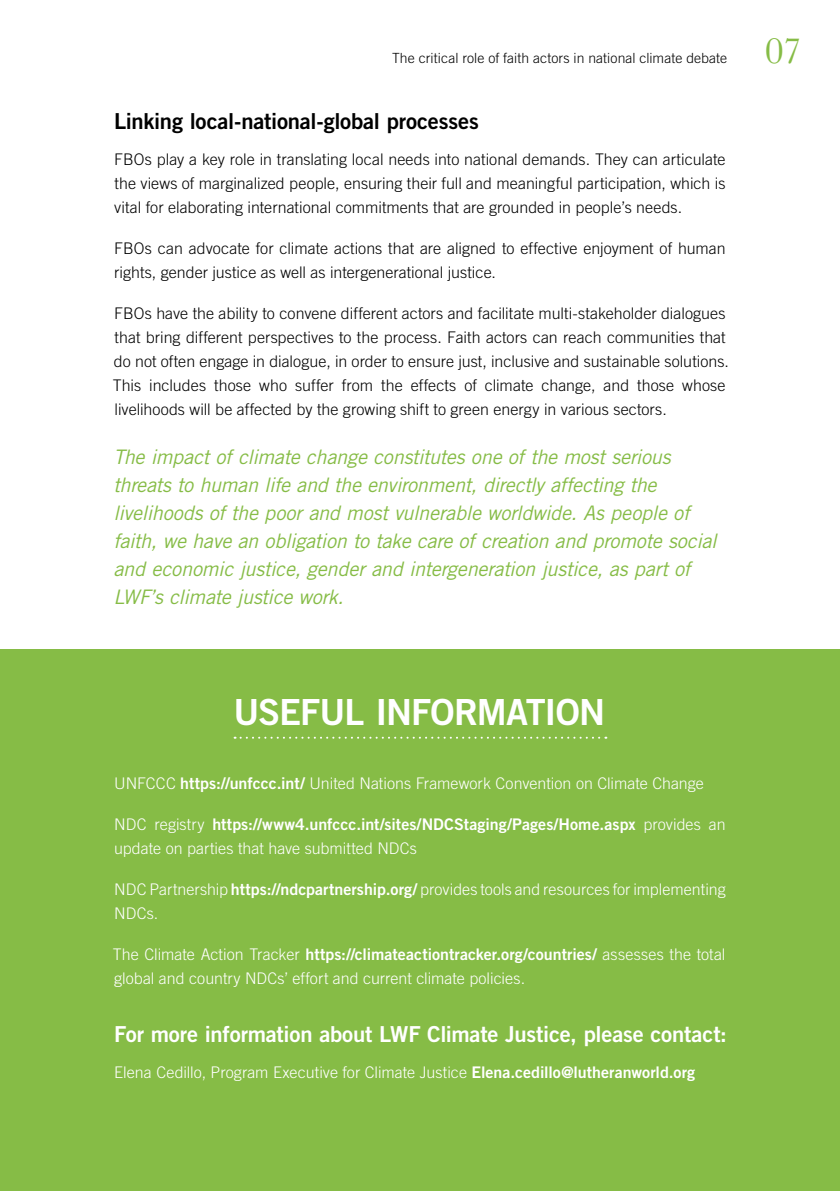
<style>
.page{position:relative;width:840px;height:1191px;background:#fff}
.page>*{position:absolute;margin:0;border:0;box-sizing:border-box;transform-origin:0 0}
.t1{font:38px "Baskerville";color:#86bc46}
.t2{font:36px "Trade Gothic LT Std Bd 2";letter-spacing:-.03em;color:#fff}
.t3{font:22px "Trade Gothic LT Std Bd 2";letter-spacing:-.01em;color:#fff}
.t4{font:22px "Trade Gothic LT Std Bd 2";letter-spacing:-.01em;color:#000}
.t5{font:italic 20px/28px "Trade Gothic LT Std";letter-spacing:-.015em;color:#86bc46}
.t6{font:300 16px/24px "Trade Gothic LT Std";color:#000}
.t7{font:300 16px/24px "Trade Gothic LT Std";color:#fff}
.t8{font:16px "Trade Gothic LT Std Bd 2";color:#fff}
.t9{font:300 14px "Trade Gothic LT Std";letter-spacing:.005em;color:#000}
.s1{font-family:"Trade Gothic LT Std Bd 2";font-weight:400}
.s2{font-family:"Trade Gothic LT Std";font-weight:300}
</style>
<div class="page">
<div style="left:0;top:649px;width:839px;height:542px;background:#86bc46"></div>
<svg style="left:234px;top:736px;width:372px;height:2px"></svg>
<p class="t9" style="left:392px;top:50px;width:336px">The critical role of faith actors in national climate debate</p>
<h3 class="t4" style="left:114px;top:108px;width:366px">Linking local-national-global processes</h3>
<p class="t6" style="left:114px;top:147px;width:612px;text-align:justify">FBOs play a key role in translating local needs into national demands. They can articulate the views of marginalized people, ensuring their full and meaningful participation, which is vital for elaborating international commitments that are grounded in people’s needs.</p>
<p class="t6" style="left:114px;top:236px;width:612px">FBOs can advocate for climate actions that are aligned to effective enjoyment of human rights, gender justice as well as intergenerational justice.</p>
<p class="t6" style="left:113px;top:301px;width:617px">FBOs have the ability to convene different actors and facilitate multi-stakeholder dialogues that bring different perspectives to the process. Faith actors can reach communities that do not often engage in dialogue, in order to ensure just, inclusive and sustainable solutions.<br>This includes those who suffer from the effects of climate change, and those whose livelihoods will be affected by the growing shift to green energy in various sectors.</p>
<p class="t5" style="left:113px;top:443px;width:604px">The impact of climate change constitutes one of the most serious threats to human life and the environment, directly affecting the livelihoods of the poor and most vulnerable worldwide. As people of faith, we have an obligation to take care of creation and promote social and economic justice, gender and intergeneration justice, as part of LWF’s climate justice work.</p>
<h2 class="t2" style="left:233px;top:690px;width:373px">USEFUL INFORMATION</h2>
<p class="t7" style="left:114px;top:771px;width:590px">UNFCCC <span class="s1">https://unfccc.int/</span> United Nations Framework Convention on Climate Change</p>
<p class="t8" style="left:114px;top:814px;width:612px"><span class="s2">NDC registry</span> https://www4.unfccc.int/sites/NDCStaging/Pages/Home.aspx <span class="s2">provides an</span></p>
<p class="t7" style="left:114px;top:836px;width:304px">update on parties that have submitted NDCs</p>
<p class="t7" style="left:114px;top:877px;width:612px">NDC Partnership <span class="s1">https://ndcpartnership.org/</span> provides tools and resources for implementing<br>NDCs.</p>
<p class="t8" style="left:113px;top:944px;width:614px"><span class="s2">The Climate Action Tracker</span> https://climateactiontracker.org/countries/ <span class="s2">assesses the total</span></p>
<p class="t7" style="left:114px;top:966px;width:412px">global and country NDCs’ effort and current climate policies.</p>
<h3 class="t3" style="left:114px;top:1020px;width:614px">For more information about LWF Climate Justice, please contact:</h3>
<p class="t7" style="left:114px;top:1059px;width:582px">Elena Cedillo, Program Executive for Climate Justice <span class="s1">Elena.cedillo@lutheranworld.org</span></p>
<h1 class="t1" style="left:764px;top:26px;width:39px">07</h1>
</div>
